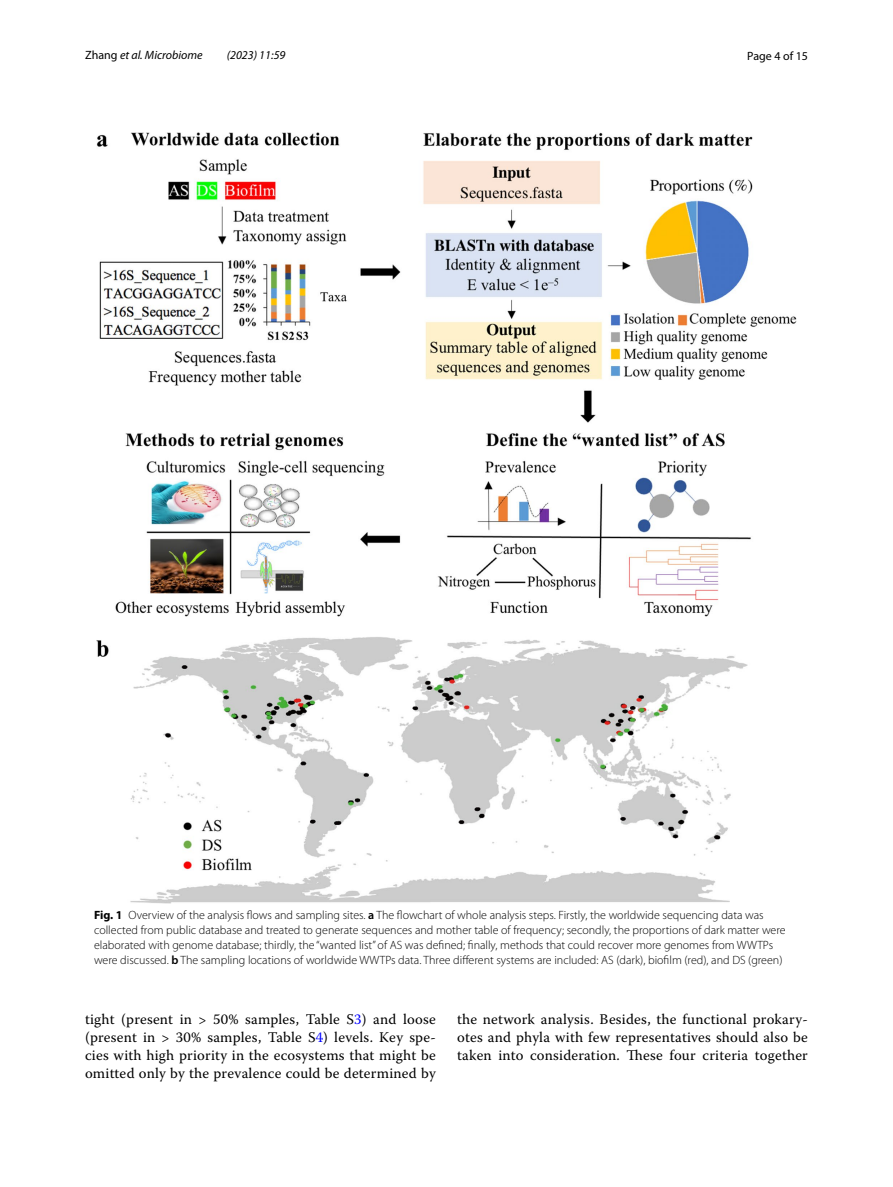
<style>
.page{position:relative;width:893px;height:1187px;background:#fff}
.page>*{position:absolute;margin:0;border:0;box-sizing:border-box;transform-origin:0 0}
.t1{font:14.7px/18px "Warnock Pro";letter-spacing:.015em;color:#000;text-align:justify}
.t2{font:300 12px/15px "Myriad Pro";color:#000}
.t3{font:italic 12px "Myriad Pro";color:#000}
.t4{font:12px "Myriad Pro";color:#000}
.s1{font-style:normal}
.s2{font-weight:700}
.s3{font-weight:600}
.s4{color:#00f}
</style>
<div class="page">
<img style="left:96px;top:133px;width:701px;height:770px">
<p class="t3" style="left:85px;top:48px;width:119px"><span class="s1">Zhang</span> et al. Microbiome</p>
<p class="t3" style="left:227px;top:48px;width:60px">(2023) 11:59</p>
<p class="t4" style="left:747px;top:48px;width:62px">Page 4 of 15</p>
<p class="t2" style="left:94px;top:907px;width:693px"><span class="s2">Fig. 1</span> Overview of the analysis flows and sampling sites. <span class="s3">a</span> The flowchart of whole analysis steps. Firstly, the worldwide sequencing data was collected from public database and treated to generate sequences and mother table of frequency; secondly, the proportions of dark matter were elaborated with genome database; thirdly, the “wanted list” of AS was defined; finally, methods that could recover more genomes from WWTPs were discussed. <span class="s3">b</span> The sampling locations of worldwide WWTPs data. Three different systems are included: AS (dark), biofilm (red), and DS (green)</p>
<p class="t1" style="left:85px;top:1010px;width:352px">tight (present in &gt; 50% samples, Table S<span class="s4">3</span>) and loose (present in &gt; 30% samples, Table S<span class="s4">4</span>) levels. Key spe&shy;cies with high priority in the ecosystems that might be omitted only by the prevalence could be determined by</p>
<p class="t1" style="left:457px;top:1010px;width:352px">the network analysis. Besides, the functional prokary&shy;otes and phyla with few representatives should also be taken into consideration. These four criteria together</p>
</div>
